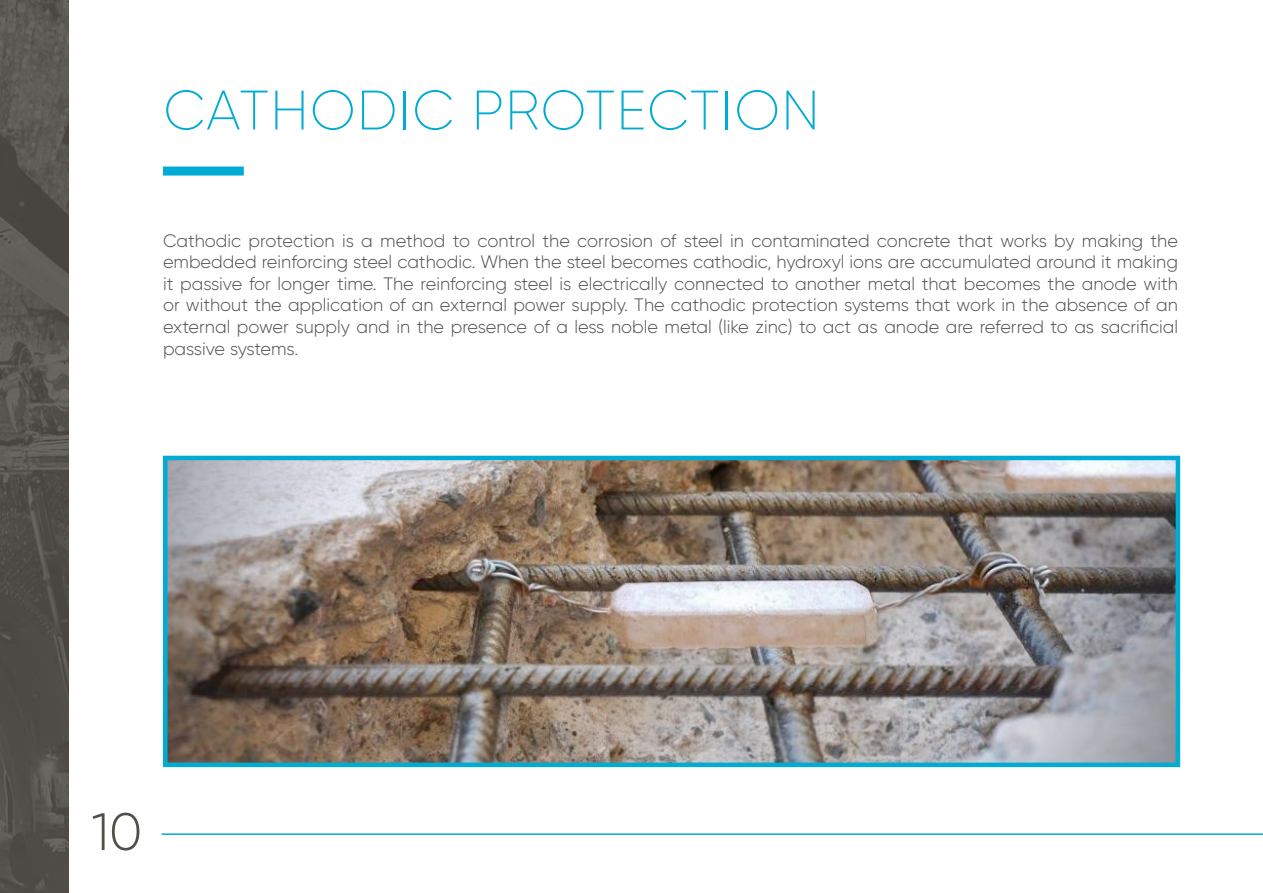
<style>
.page{position:relative;width:1263px;height:893px;background:#fff}
.page>*{position:absolute;margin:0;border:0;box-sizing:border-box;transform-origin:0 0}
.t1{font:200 55.5px "Gilroy";letter-spacing:.02em;color:#00acd4}
.t2{font:300 52.5px "Gilroy";color:#524f4b}
.t3{font:300 18px/21.6px "Gilroy";color:#524f4b;text-align:justify}
</style>
<div class="page">
<div style="left:163px;top:167px;width:81px;height:9px;background:#00acd4"></div>
<img style="left:0;top:0;width:68px;height:893px">
<img style="left:168px;top:461px;width:1007px;height:301px">
<div style="left:163px;top:456px;width:1017px;height:311px;border:4px solid #00acd4"></div>
<hr style="left:162px;top:833px;width:1101px;height:2px;background:#00acd4">
<h1 class="t1" style="left:163px;top:76px;width:658px">CATHODIC PROTECTION</h1>
<p class="t3" style="left:163px;top:229px;width:1016px">Cathodic protection is a method to control the corrosion of steel in contaminated concrete that works by making the embedded reinforcing steel cathodic. When the steel becomes cathodic, hydroxyl ions are accumulated around it making it passive for longer time. The reinforcing steel is electrically connected to another metal that becomes the anode with or without the application of an external power supply. The cathodic protection systems that work in the absence of an external power supply and in the presence of a less noble metal (like zinc) to act as anode are referred to as sacrificial passive systems.</p>
<h2 class="t2" style="left:92px;top:799px;width:52px">10</h2>
</div>
